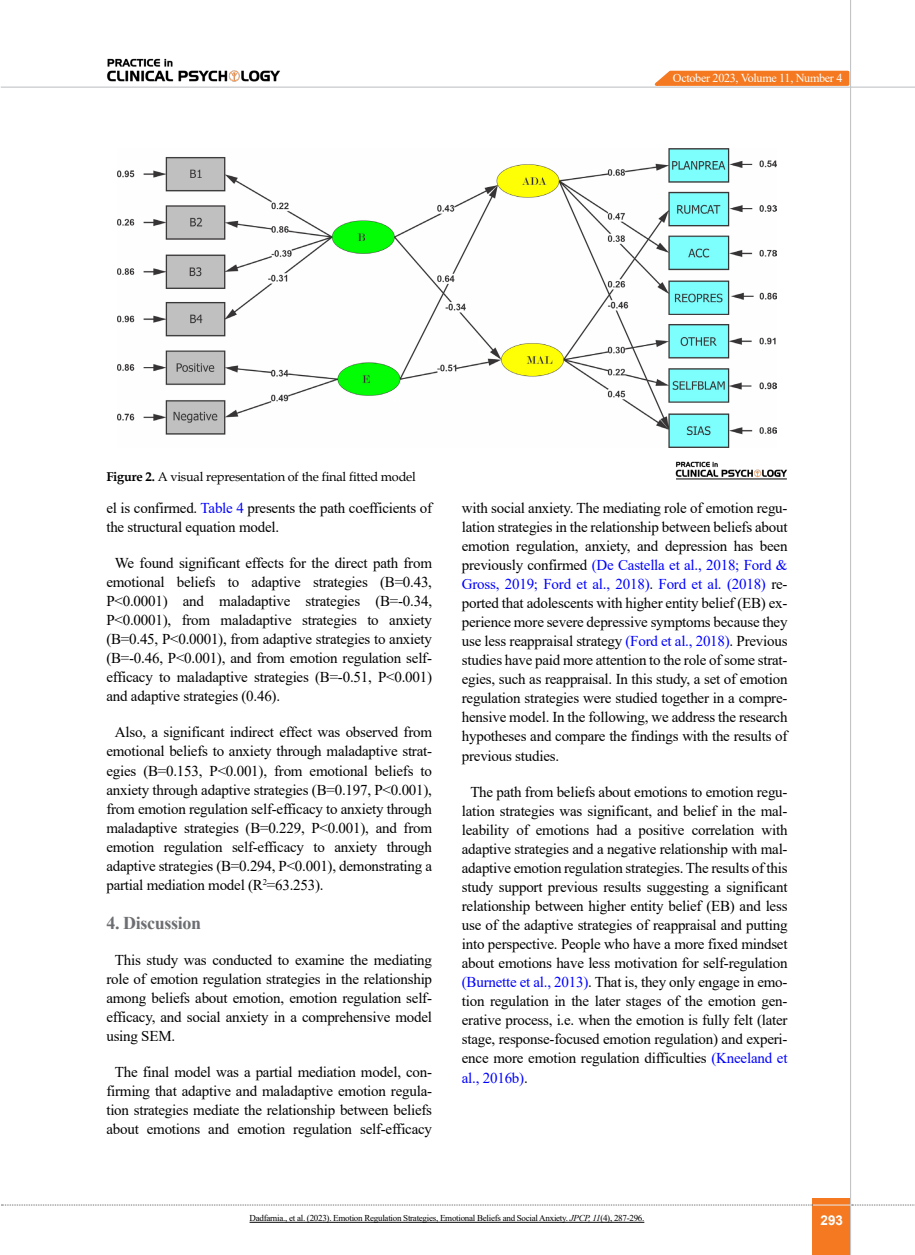
<style>
.page{position:relative;width:915px;height:1255px;background:#fff}
.page>*{position:absolute;margin:0;border:0;box-sizing:border-box;transform-origin:0 0}
.t1{font:700 18px "Times New Roman";letter-spacing:-.02em;color:#6d6e71}
.t2{font:15px/19px "Times New Roman";letter-spacing:-.015em;color:#000;text-align:justify}
.t3{font:700 13.5px "Arial";color:#fff}
.t4{font:12.75px "Book Antiqua";letter-spacing:-.015em;color:#000}
.t5{font:12.15px "Times New Roman";letter-spacing:-.025em;color:#fff}
.t6{font:9px "Times New Roman";letter-spacing:-.03em;color:#000}
.s1{font-weight:700}
.s2{color:#00f}
.s3{font-style:italic}
</style>
<div class="page">
<div style="left:812px;top:1198px;width:38px;height:56px;background:#f47920"></div>
<hr style="left:849px;top:0;width:1px;height:1254px;background:#c2c4c6">
<hr style="left:1px;top:87px;width:913px;height:1px;background:#c2c4c6">
<hr style="left:812px;top:1204px;width:38px;height:1px;background:#ebebec">
<svg style="left:2px;top:1204px;width:810px;height:1px"></svg>
<svg style="left:851px;top:1204px;width:64px;height:1px"></svg>
<svg style="left:648px;top:69px;width:202px;height:18px;background:#f4944e"></svg>
<img style="left:107px;top:58px;width:173px;height:24px">
<img style="left:117px;top:149px;width:659px;height:298px">
<img style="left:675px;top:461px;width:112px;height:19px">
<hr style="left:675px;top:478px;width:111px;height:1px;background:#000">
<hr style="left:249px;top:1221px;width:395px;height:1px;background:#000">
<p class="t5" style="left:672px;top:69px;width:171px">October 2023, Volume 11, Number 4</p>
<p class="t4" style="left:106px;top:468px;width:311px"><span class="s1">Figure 2.</span> A visual representation of the final fitted model</p>
<p class="t2" style="left:106px;top:497px;width:327px">el is confirmed. <span class="s2">Table 4</span> presents the path coefficients of the structural equation model.</p>
<p class="t2" style="left:106px;top:553px;width:327px;text-indent:9px">We found significant effects for the direct path from emotional beliefs to adaptive strategies (B=0.43, P&lt;0.0001) and maladaptive strategies (B=-0.34, P&lt;0.0001), from maladaptive strategies to anxiety (B=0.45, P&lt;0.0001), from adaptive strategies to anxiety (B=-0.46, P&lt;0.001), and from emotion regulation self&shy;efficacy to maladaptive strategies (B=-0.51, P&lt;0.001) and adaptive strategies (0.46).</p>
<p class="t2" style="left:106px;top:722px;width:327px;text-indent:9px">Also, a significant indirect effect was observed from emotional beliefs to anxiety through maladaptive strat&shy;egies (B=0.153, P&lt;0.001), from emotional beliefs to anxiety through adaptive strategies (B=0.197, P&lt;0.001), from emotion regulation self-efficacy to anxiety through maladaptive strategies (B=0.229, P&lt;0.001), and from emotion regulation self-efficacy to anxiety through adaptive strategies (B=0.294, P&lt;0.001), demonstrating a partial mediation model (R<sup>2</sup>=63.253).</p>
<p class="t1" style="left:106px;top:909px;width:96px">4. Discussion</p>
<p class="t2" style="left:106px;top:949px;width:327px;text-indent:9px">This study was conducted to examine the mediating role of emotion regulation strategies in the relationship among beliefs about emotion, emotion regulation self&shy;efficacy, and social anxiety in a comprehensive model using SEM.</p>
<p class="t2" style="left:106px;top:1061px;width:327px;text-align:center">The final model was a partial mediation model, con&shy;firming that adaptive and maladaptive emotion regula&shy;tion strategies mediate the relationship between beliefs about emotions and emotion regulation self-efficacy</p>
<p class="t2" style="left:461px;top:497px;width:327px">with social anxiety. The mediating role of emotion regu&shy;lation strategies in the relationship between beliefs about emotion regulation, anxiety, and depression has been previously confirmed <span class="s2">(De Castella et al., 2018; Ford &amp; Gross, 2019; Ford et al., 2018)</span>. <span class="s2">Ford et al. (2018)</span> re&shy;ported that adolescents with higher entity belief (EB) ex&shy;perience more severe depressive symptoms because they use less reappraisal strategy <span class="s2">(Ford et al., 2018)</span>. Previous studies have paid more attention to the role of some strat&shy;egies, such as reappraisal. In this study, a set of emotion regulation strategies were studied together in a compre&shy;hensive model. In the following, we address the research hypotheses and compare the findings with the results of previous studies.</p>
<p class="t2" style="left:461px;top:781px;width:327px;text-indent:9px">The path from beliefs about emotions to emotion regu&shy;lation strategies was significant, and belief in the mal&shy;leability of emotions had a positive correlation with adaptive strategies and a negative relationship with mal&shy;adaptive emotion regulation strategies. The results of this study support previous results suggesting a significant relationship between higher entity belief (EB) and less use of the adaptive strategies of reappraisal and putting into perspective. People who have a more fixed mindset about emotions have less motivation for self-regulation <span class="s2">(Burnette et al., 2013)</span>. That is, they only engage in emo&shy;tion regulation in the later stages of the emotion gen&shy;erative process, i.e. when the emotion is fully felt (later stage, response-focused emotion regulation) and experi&shy;ence more emotion regulation difficulties <span class="s2">(Kneeland et al., 2016b)</span>.</p>
<p class="t6" style="left:249px;top:1211px;width:396px">Dadfarnia., et al. (2023). Emotion Regulation Strategies, Emotional Beliefs and Social Anxiety. <span class="s3">JPCP, 11</span>(4), 287-296.</p>
<p class="t3" style="left:820px;top:1210px;width:24px">293</p>
</div>
